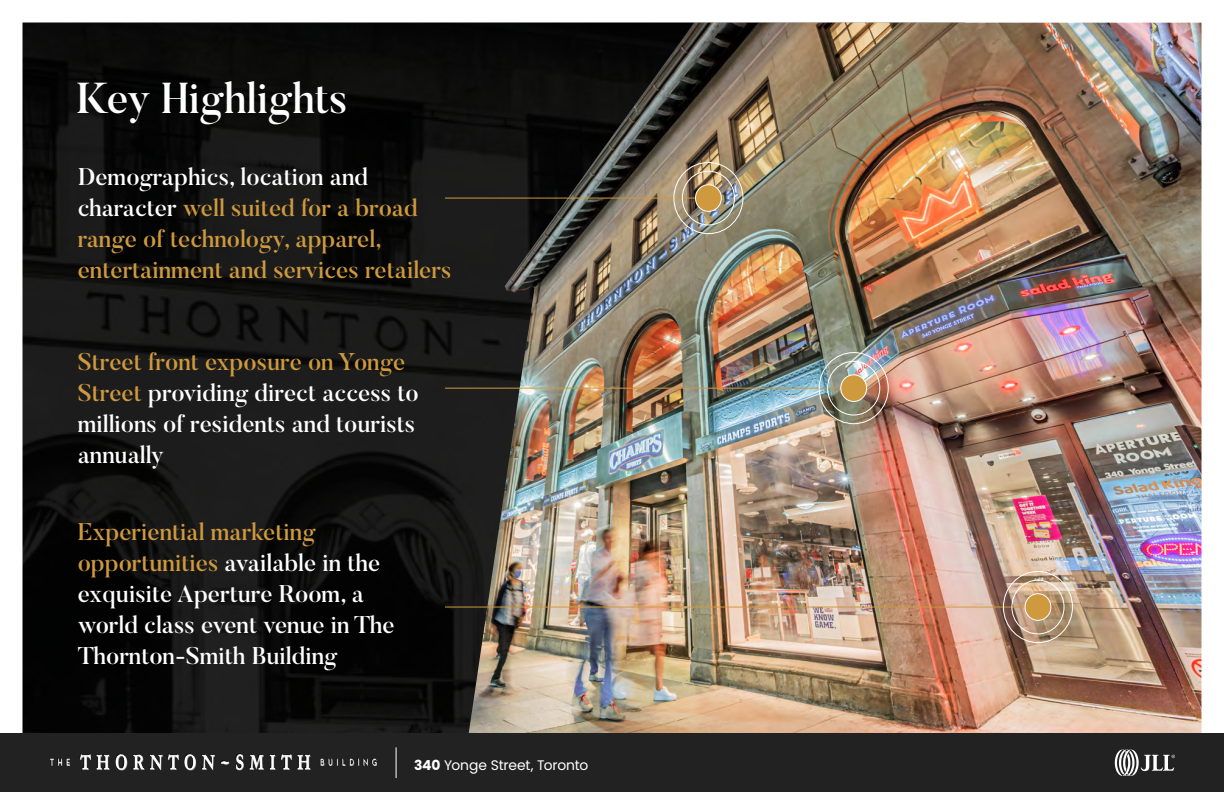
<style>
.page{position:relative;width:1224px;height:792px;background:#fff}
.page>*{position:absolute;margin:0;border:0;box-sizing:border-box;transform-origin:0 0}
.t1{font:500 43px "Butler";color:#fff}
.t2{font:500 24px/31px "Butler";color:#fff}
.t3{font:500 24px/31px "Butler";color:#cf993d}
.t4{font:13.9px "Poppins";letter-spacing:-.01em;color:#fff}
.s1{color:#fff}
.s2{color:#cf993d}
.s3{font-weight:700}
</style>
<div class="page">
<img style="left:22px;top:22px;width:1180px;height:711px">
<div style="left:0;top:733px;width:1224px;height:59px;background:#222"></div>
<svg style="left:1115px;top:750px;width:60px;height:26px"></svg>
<hr style="left:396px;top:747px;width:1px;height:31px;background:#fff">
<img style="left:49px;top:753px;width:328px;height:18px">
<h1 class="t1" style="left:76px;top:70px;width:274px">Key Highlights</h1>
<p class="t3" style="left:78px;top:161px;width:375px"><span class="s1">Demographics, location and character</span> well suited for a broad range of technology, apparel, entertainment and services retailers</p>
<p class="t2" style="left:78px;top:346px;width:342px"><span class="s2">Street front exposure on Yonge<br>Street</span> providing direct access to millions of residents and tourists annually</p>
<p class="t2" style="left:78px;top:516px;width:318px"><span class="s2">Experiential marketing opportunities</span> available in the exquisite Aperture Room, a world class event venue in The<br>Thornton-Smith Building</p>
<p class="t4" style="left:414px;top:757px;width:176px"><span class="s3">340</span> Yonge Street, Toronto</p>
</div>
